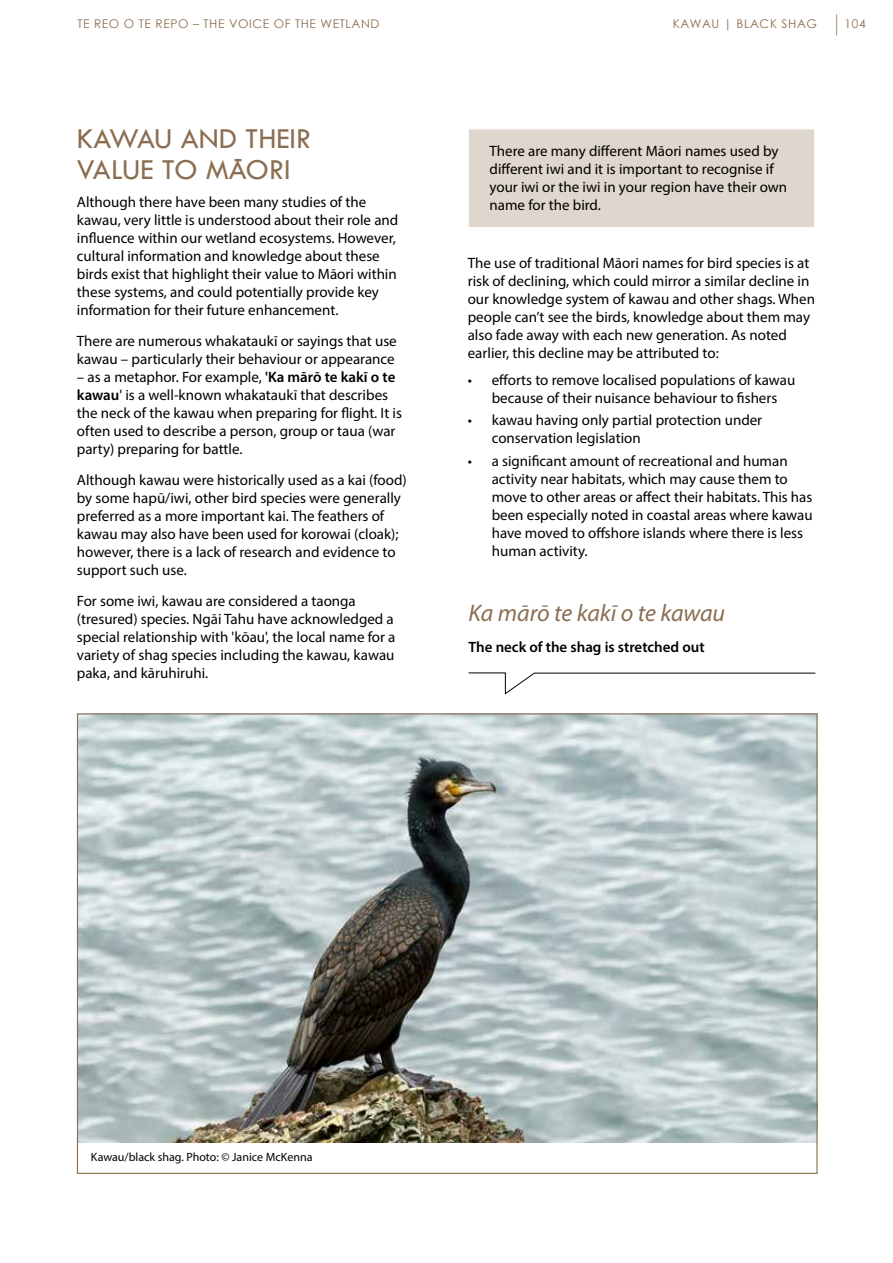
<style>
.page{position:relative;width:893px;height:1263px;background:#fff}
.page>*{position:absolute;margin:0;border:0;box-sizing:border-box;transform-origin:0 0}
.t1{font:30px/31.5px "Tw Cen";color:#8b6e51}
.t2{font:italic 24px "Myriad Pro";color:#8b6e51}
.t3{font:15px/18px "Myriad Pro";color:#000}
.t4{font:600 15px "Myriad Pro";color:#000}
.t5{font:12px "Century Gothic";letter-spacing:.05em;color:#8b6e51}
.t6{font:12px "Myriad Pro";color:#000}
.s1{font-weight:600}
</style>
<div class="page">
<svg style="left:836px;top:14px;width:1px;height:21px"></svg>
<div style="left:468px;top:128px;width:347px;height:100px;background:#dfd6cd;border:1px solid #fff"></div>
<img style="left:79px;top:715px;width:737px;height:428px">
<svg style="left:468px;top:672px;width:348px;height:22px"></svg>
<p class="t5" style="left:77px;top:15px;width:304px">TE REO O TE REPO – THE VOICE OF THE WETLAND</p>
<p class="t5" style="left:673px;top:15px;width:146px">KAWAU | BLACK SHAG</p>
<p class="t5" style="left:845px;top:15px;width:23px">104</p>
<h1 class="t1" style="left:77px;top:122px;width:236px">KAWAU AND THEIR<br>VALUE TO MAORI</h1>
<h1 class="t1" style="left:233px;top:140px;width:11px">-</h1>
<p class="t3" style="left:77px;top:193px;width:323px">Although there have been many studies of the kawau, very little is understood about their role and influence within our wetland ecosystems. However, cultural information and knowledge about these birds exist that highlight their value to Māori within these systems, and could potentially provide key information for their future enhancement.</p>
<p class="t3" style="left:77px;top:332px;width:321px">There are numerous whakataukī or sayings that use kawau – particularly their behaviour or appearance</p>
<p class="t3" style="left:77px;top:368px;width:327px">– as a metaphor. For example, <span class="s1">'Ka mārō te kakī o te kawau</span>' is a well-known whakataukī that describes the neck of the kawau when preparing for flight. It is often used to describe a person, group or taua (war party) preparing for battle.</p>
<p class="t3" style="left:77px;top:471px;width:331px">Although kawau were historically used as a kai (food) by some hapū/iwi, other bird species were generally preferred as a more important kai. The feathers of kawau may also have been used for korowai (cloak); however, there is a lack of research and evidence to support such use.</p>
<p class="t3" style="left:77px;top:591px;width:320px">For some iwi, kawau are considered a taonga (tresured) species. Ngāi Tahu have acknowledged a special relationship with 'kōau', the local name for a variety of shag species including the kawau, kawau paka, and kāruhiruhi.</p>
<p class="t3" style="left:490px;top:142px;width:299px">There are many different Māori names used by different iwi and it is important to recognise if your iwi or the iwi in your region have their own name for the bird.</p>
<p class="t3" style="left:468px;top:254px;width:349px">The use of traditional Māori names for bird species is at risk of declining, which could mirror a similar decline in our knowledge system of kawau and other shags. When people can’t see the birds, knowledge about them may also fade away with each new generation. As noted earlier, this decline may be attributed to:</p>
<p class="t3" style="left:468px;top:371px;width:329px;text-align:center">• efforts to remove localised populations of kawau because of their nuisance behaviour to fishers</p>
<p class="t3" style="left:492px;top:411px;width:272px;text-indent:-24px">• kawau having only partial protection under conservation legislation</p>
<p class="t3" style="left:492px;top:451px;width:322px;text-indent:-24px">• a significant amount of recreational and human activity near habitats, which may cause them to move to other areas or affect their habitats. This has been especially noted in coastal areas where kawau have moved to offshore islands where there is less human activity.</p>
<h2 class="t2" style="left:468px;top:598px;width:258px">Ka mārō te kakī o te kawau</h2>
<p class="t4" style="left:468px;top:637px;width:238px">The neck of the shag is stretched out</p>
<p class="t6" style="left:91px;top:1149px;width:223px">Kawau/black shag. Photo: © Janice McKenna</p>
</div>
